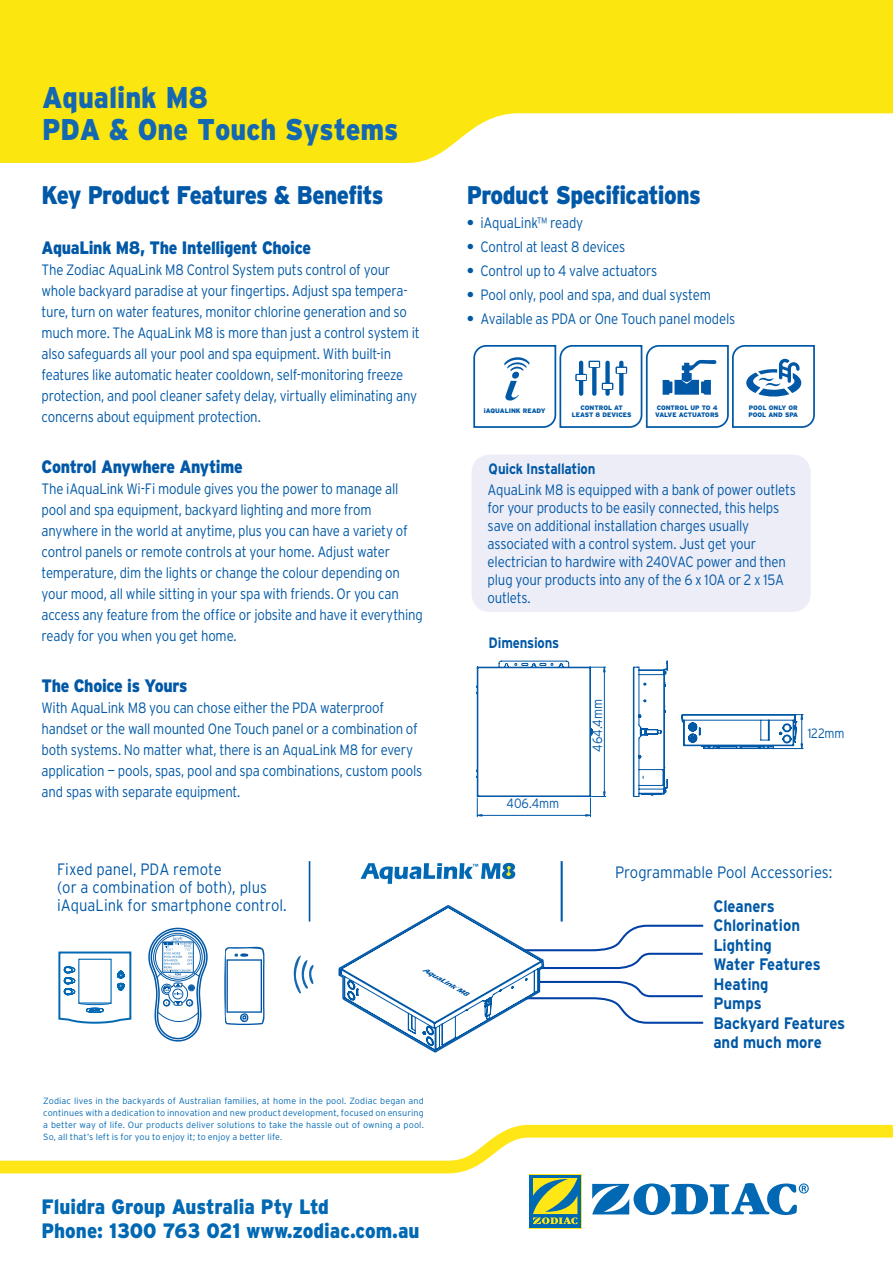
<style>
.page{position:relative;width:893px;height:1263px;background:#fff}
.page>*{position:absolute;margin:0;border:0;box-sizing:border-box;transform-origin:0 0}
.t1{font:900 30px/32.4px "Interstate";color:#1468b2;scale:.9 1}
.t2{font:900 25.5px "Interstate";letter-spacing:-.03em;color:#0158a6;scale:.88 1}
.t3{font:900 20.85px/24px "Interstate";color:#0168b3;scale:.9 1}
.t4{font:900 18px "Interstate";letter-spacing:-.02em;color:#0158a6;scale:.88 1}
.t5{font:700 16.65px/19.5px "Interstate";color:#0158a6;scale:.9 1}
.t6{font:300 16.5px/17.9px "Interstate";color:#0158a6;scale:.9 1}
.t7{font:300 15px/21px "Interstate";letter-spacing:-.015em;color:#0158a6;scale:.88 1}
.t8{font:700 15px "Interstate";letter-spacing:-.015em;color:#0158a6;scale:.88 1}
.t9{font:300 13.5px "Interstate";letter-spacing:-.005em;color:#0158a6;scale:.88 1}
.t10{font:300 9px/12px "Interstate";letter-spacing:.01em;color:#0168b3;text-align:justify}
.t11{font:900 6.45px/6.4px "Interstate";color:#0158a6}
.s1{font-weight:700}
</style>
<div class="page">
<svg style="left:0;top:0;width:893px;height:163px;background:#fbea32"></svg>
<div style="left:472px;top:454px;width:339px;height:158px;background:#ededf8;border-radius:18px"></div>
<svg style="left:477px;top:661px;width:129px;height:156px"></svg>
<svg style="left:633px;top:661px;width:35px;height:136px"></svg>
<svg style="left:681px;top:714px;width:122px;height:35px"></svg>
<div style="left:530px;top:1174px;width:51px;height:53px;background:#0168b3"></div>
<svg style="left:0;top:1125px;width:893px;height:99px"></svg>
<hr style="left:309px;top:861px;width:1px;height:60px;background:#0158a6">
<hr style="left:561px;top:861px;width:2px;height:60px;background:#0158a6">
<svg style="left:360px;top:863px;width:155px;height:21px"></svg>
<svg style="left:148px;top:927px;width:60px;height:115px"></svg>
<svg style="left:224px;top:946px;width:41px;height:79px"></svg>
<svg style="left:293px;top:955px;width:21px;height:38px"></svg>
<svg style="left:338px;top:905px;width:366px;height:147px"></svg>
<svg style="left:58px;top:951px;width:74px;height:73px"></svg>
<svg style="left:473px;top:345px;width:342px;height:83px"></svg>
<h1 class="t1" style="left:42px;top:81px;width:397px">Aqualink M8<br>PDA &amp; One Touch Systems</h1>
<h2 class="t2" style="left:42px;top:180px;width:390px">Key Product Features &amp; Benefits</h2>
<p class="t4" style="left:42px;top:237px;width:308px">AquaLink M8, The Intelligent Choice</p>
<p class="t7" style="left:42px;top:259px;width:431px">The Zodiac AquaLink M8 Control System puts control of your whole backyard paradise at your fingertips. Adjust spa tempera&shy;ture, turn on water features, monitor chlorine generation and so much more. The AquaLink M8 is more than just a control system it also safeguards all your pool and spa equipment. With built-in features like automatic heater cooldown, self-monitoring freeze protection, and pool cleaner safety delay, virtually eliminating any concerns about equipment protection.</p>
<p class="t4" style="left:42px;top:456px;width:230px">Control Anywhere Anytime</p>
<p class="t7" style="left:42px;top:478px;width:435px">The iAquaLink Wi-Fi module gives you the power to manage all pool and spa equipment, backyard lighting and more from anywhere in the world at anytime, plus you can have a variety of control panels or remote controls at your home. Adjust water temperature, dim the lights or change the colour depending on your mood, all while sitting in your spa with friends. Or you can access any feature from the office or jobsite and have it everything ready for you when you get home.</p>
<p class="t4" style="left:42px;top:675px;width:167px">The Choice is Yours</p>
<p class="t7" style="left:42px;top:697px;width:434px">With AquaLink M8 you can chose either the PDA waterproof handset or the wall mounted One Touch panel or a combination of both systems. No matter what, there is an AquaLink M8 for every application — pools, spas, pool and spa combinations, custom pools and spas with separate equipment.</p>
<h2 class="t2" style="left:467px;top:180px;width:267px">Product Specifications</h2>
<p class="t7" style="left:467px;top:212px;width:134px"><span class="s1">•</span> iAquaLink™ ready</p>
<p class="t7" style="left:467px;top:236px;width:182px"><span class="s1">•</span> Control at least 8 devices</p>
<p class="t7" style="left:467px;top:260px;width:218px"><span class="s1">•</span> Control up to 4 valve actuators</p>
<p class="t7" style="left:467px;top:284px;width:279px"><span class="s1">•</span> Pool only, pool and spa, and dual system</p>
<p class="t7" style="left:467px;top:308px;width:307px"><span class="s1">•</span> Available as PDA or One Touch panel models</p>
<p class="t11" style="left:484px;top:408px;width:64px">iAQUALINK READY</p>
<p class="t11" style="left:572px;top:405px;width:61px;text-align:center">CONTROL AT<br>LEAST 8 DEVICES</p>
<p class="t11" style="left:655px;top:405px;width:65px">CONTROL UP TO 4<br>VALVE ACTUATORS</p>
<p class="t11" style="left:748px;top:405px;width:51px">POOL ONLY OR<br>POOL AND SPA</p>
<p class="t8" style="left:489px;top:460px;width:123px">Quick Installation</p>
<p class="t7" style="left:488px;top:481px;width:352px;line-height:18px">AquaLink M8 is equipped with a bank of power outlets for your products to be easily connected, this helps save on additional installation charges usually associated with a control system. Just get your electrician to hardwire with 240VAC power and then plug your products into any of the 6 x 10A or 2 x 15A outlets.</p>
<p class="t8" style="left:489px;top:634px;width:82px">Dimensions</p>
<p class="t9" style="left:507px;top:795px;width:61px">406.4mm</p>
<p class="t9" style="left:590px;top:752px;width:61px;rotate:-90deg">464.4mm</p>
<p class="t9" style="left:808px;top:725px;width:43px">122mm</p>
<p class="t6" style="left:57px;top:860px;width:257px">Fixed panel, PDA remote<br>(or a combination of both), plus iAquaLink for smartphone control.</p>
<p class="t6" style="left:615px;top:863px;width:243px">Programmable Pool Accessories:</p>
<p class="t5" style="left:713px;top:896px;width:148px">Cleaners<br>Chlorination<br>Lighting<br>Water Features<br>Heating<br>Pumps<br>Backyard Features and much more</p>
<p class="t10" style="left:43px;top:1095px;width:382px">Zodiac lives in the backyards of Australian families, at home in the pool. Zodiac began and continues with a dedication to innovation and new product development, focused on ensuring a better way of life. Our products deliver solutions to take the hassle out of owning a pool.<br>So, all that’s left is for you to enjoy it; to enjoy a better life.</p>
<h3 class="t3" style="left:42px;top:1194px;width:422px">Fluidra Group Australia Pty Ltd<br>Phone: 1300 763 021 www.zodiac.com.au</h3>
</div>
